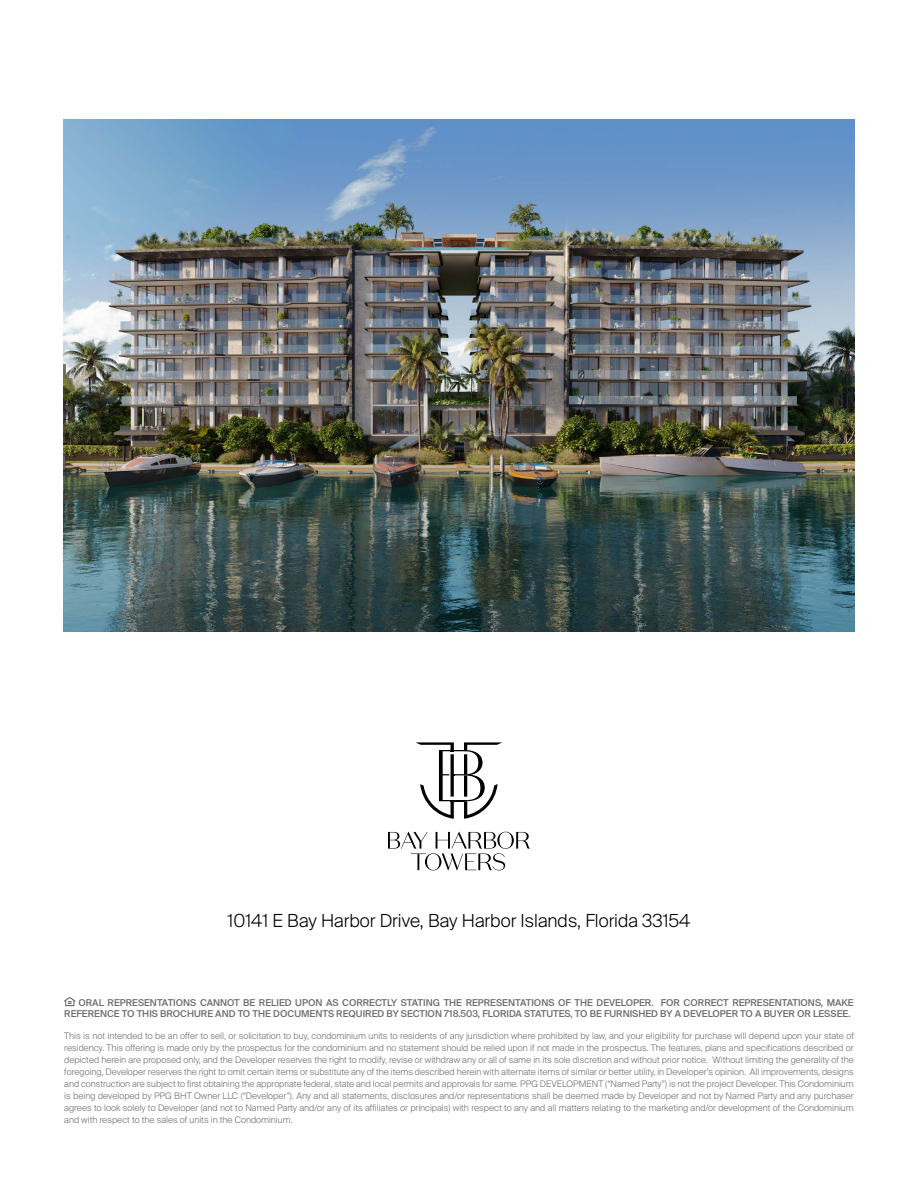
<style>
.page{position:relative;width:918px;height:1188px;background:#fff}
.page>*{position:absolute;margin:0;border:0;box-sizing:border-box;transform-origin:0 0}
.t1{font:300 18px "Suisse Intl";color:#000}
.t2{font:500 9.45px/11.4px "Suisse Intl";color:#6d6e71}
.t3{font:300 9px/12px "Suisse Intl";color:#6d6e71;text-align:justify}
</style>
<div class="page">
<svg style="left:64px;top:997px;width:11px;height:9px"></svg>
<img style="left:64px;top:120px;width:790px;height:512px">
<svg style="left:388px;top:832px;width:142px;height:38px"></svg>
<svg style="left:416px;top:742px;width:86px;height:77px"></svg>
<h1 class="t1" style="left:228px;top:910px;width:464px">10141 E Bay Harbor Drive, Bay Harbor Islands, Florida 33154</h1>
<p class="t2" style="left:64px;top:997px;width:791px;text-indent:14px">ORAL REPRESENTATIONS CANNOT BE RELIED UPON AS CORRECTLY STATING THE REPRESENTATIONS OF THE DEVELOPER. FOR CORRECT REPRESENTATIONS, MAKE<br>REFERENCE TO THIS BROCHURE AND TO THE DOCUMENTS REQUIRED BY SECTION 718.503, FLORIDA STATUTES, TO BE FURNISHED BY A DEVELOPER TO A BUYER OR LESSEE.</p>
<p class="t3" style="left:64px;top:1030px;width:791px">This is not intended to be an offer to sell, or solicitation to buy, condominium units to residents of any jurisdiction where prohibited by law, and your eligibility for purchase will depend upon your state of residency. This offering is made only by the prospectus for the condominium and no statement should be relied upon if not made in the prospectus. The features, plans and specifications described or depicted herein are proposed only, and the Developer reserves the right to modify, revise or withdraw any or all of same in its sole discretion and without prior notice. Without limiting the generality of the foregoing, Developer reserves the right to omit certain items or substitute any of the items described herein with alternate items of similar or better utility, in Developer’s opinion. All improvements, designs and construction are subject to first obtaining the appropriate federal, state and local permits and approvals for same. PPG DEVELOPMENT (“Named Party”) is not the project Developer. This Condominium is being developed by PPG BHT Owner LLC (“Developer”). Any and all statements, disclosures and/or representations shall be deemed made by Developer and not by Named Party and any purchaser agrees to look solely to Developer (and not to Named Party and/or any of its affiliates or principals) with respect to any and all matters relating to the marketing and/or development of the Condominium and with respect to the sales of units in the Condominium.</p>
</div>
